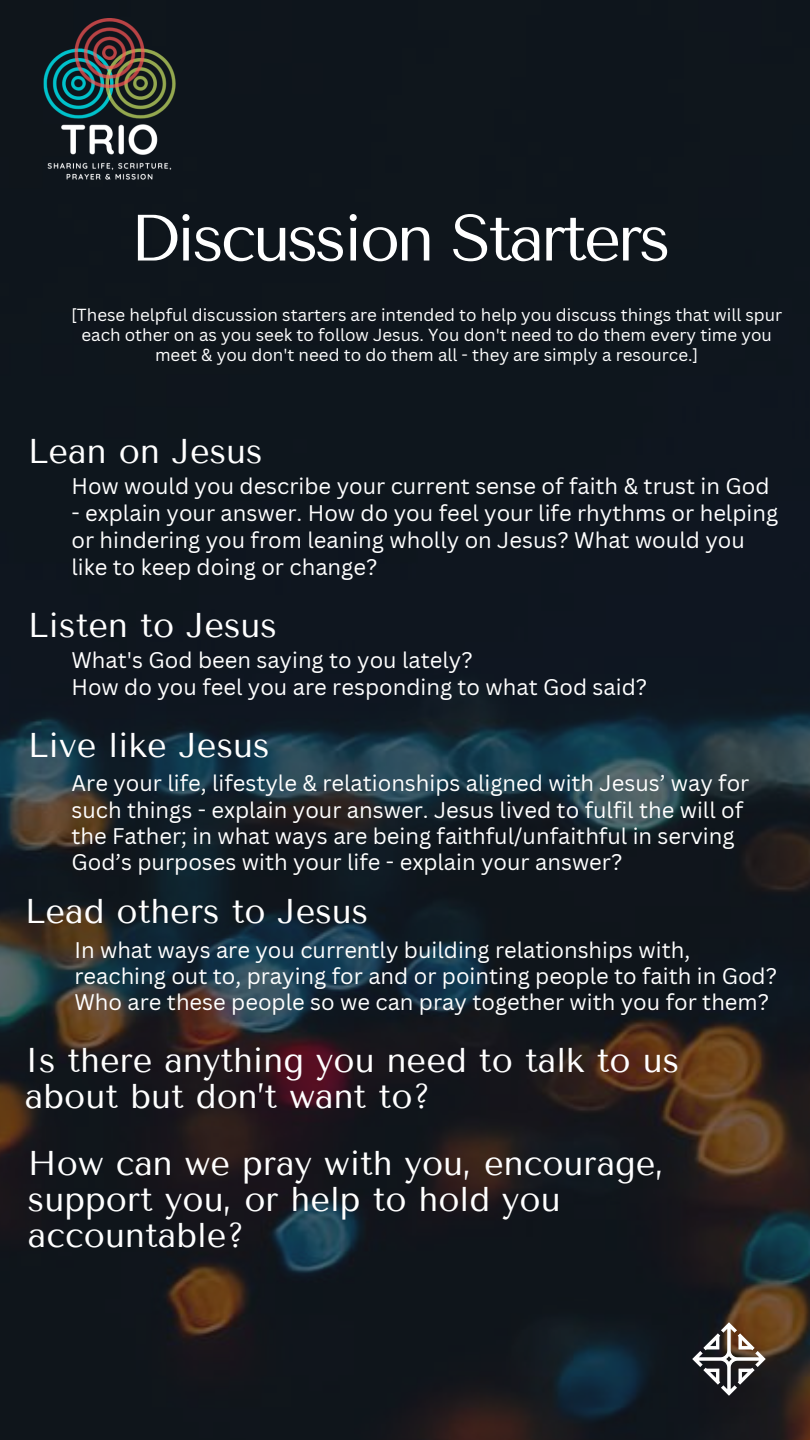
<style>
.page{position:relative;width:810px;height:1440px;background:#fff}
.page>*{position:absolute;margin:0;border:0;box-sizing:border-box;transform-origin:0 0}
.t1{font:65.3px "Tenor Sans";letter-spacing:-.05em;color:#fff}
.t2{font:34.3px/36px "Tenor Sans";color:#fff}
.t3{font:22px/26.2px "Canva Sans";color:#fff}
.t4{font:17px/20.2px "Canva Sans";color:#fff;text-align:center}
</style>
<div class="page">
<img style="left:0;top:0;width:810px;height:1440px">
<img style="left:685px;top:1315px;width:88px;height:88px">
<img style="left:26px;top:0;width:164px;height:203px">
<h1 class="t1" style="left:129px;top:200px;width:543px">Discussion Starters</h1>
<p class="t4" style="left:71px;top:304px;width:713px">[These helpful discussion starters are intended to help you discuss things that will spur each other on as you seek to follow Jesus. You don't need to do them every time you meet &amp; you don't need to do them all - they are simply a resource.]</p>
<h2 class="t2" style="left:28px;top:433px;width:236px">Lean on Jesus</h2>
<p class="t3" style="left:71px;top:472px;width:700px">How would you describe your current sense of faith &amp; trust in God</p>
<p class="t3" style="left:71px;top:499px;width:708px;line-height:27px">- explain your answer. How do you feel your life rhythms or helping or hindering you from leaning wholly on Jesus? What would you like to keep doing or change?</p>
<h2 class="t2" style="left:28px;top:607px;width:251px">Listen to Jesus</h2>
<p class="t3" style="left:71px;top:646px;width:577px;line-height:27px">What's God been saying to you lately?<br>How do you feel you are responding to what God said?</p>
<h2 class="t2" style="left:28px;top:727px;width:243px">Live like Jesus</h2>
<p class="t3" style="left:71px;top:770px;width:680px">Are your life, lifestyle &amp; relationships aligned with Jesus’ way for such things - explain your answer. Jesus lived to fulfil the will of the Father; in what ways are being faithful/unfaithful in serving God’s purposes with your life - explain your answer?</p>
<h2 class="t2" style="left:25px;top:893px;width:345px">Lead others to Jesus</h2>
<p class="t3" style="left:74px;top:936px;width:704px">In what ways are you currently building relationships with, reaching out to, praying for and or pointing people to faith in God?<br>Who are these people so we can pray together with you for them?</p>
<h2 class="t2" style="left:25px;top:1043px;width:656px">Is there anything you need to talk to us about but don’t want to?</h2>
<h2 class="t2" style="left:28px;top:1146px;width:638px">How can we pray with you, encourage, support you, or help to hold you accountable?</h2>
</div>
